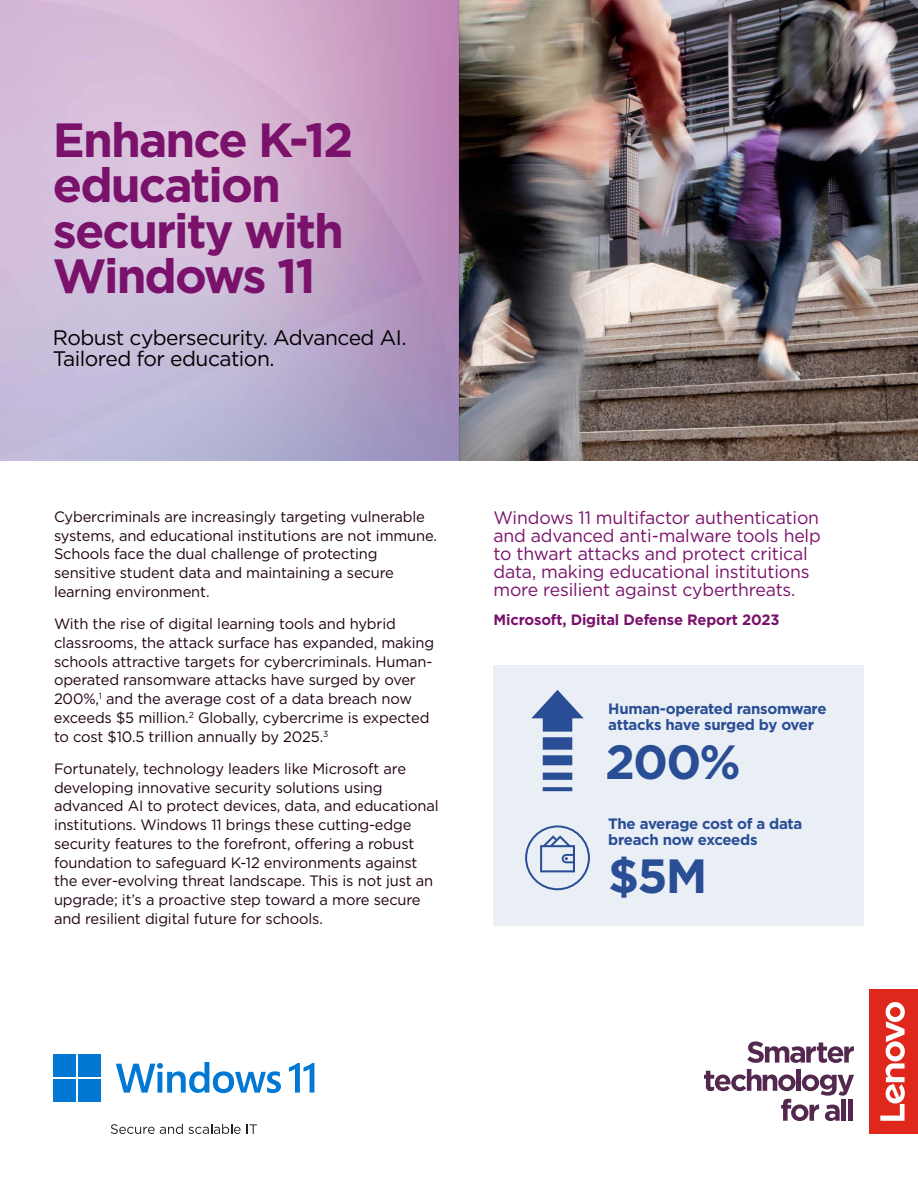
<style>
.page{position:relative;width:918px;height:1188px;background:#fff}
.page>*{position:absolute;margin:0;border:0;box-sizing:border-box;transform-origin:0 0}
.t1{font:700 48px/45.6px "Gotham";letter-spacing:-.04em;color:#7a126b}
.t2{font:700 48px "Gotham";color:#294e95}
.t3{font:21px/21px "Gotham";letter-spacing:-.025em;color:#000}
.t4{font:18px/18px "Gotham";letter-spacing:-.01em;color:#7a126b}
.t5{font:15px/18.8px "Gotham";letter-spacing:-.01em;color:#1e0013}
.t6{font:700 15px/16.5px "Gotham";letter-spacing:-.02em;color:#294e95}
.t7{font:700 15px "Gotham";letter-spacing:-.01em;color:#7a126b}
</style>
<div class="page">
<img style="left:459px;top:0;width:459px;height:460px">
<div style="left:494px;top:665px;width:370px;height:261px;background:#eaeef5"></div>
<svg style="left:531px;top:690px;width:53px;height:101px"></svg>
<svg style="left:525px;top:825px;width:65px;height:65px"></svg>
<svg style="left:747px;top:1041px;width:107px;height:22px"></svg>
<svg style="left:704px;top:1069px;width:150px;height:52px"></svg>
<hr style="left:842px;top:1099px;width:4px;height:22px;background:#53284f">
<hr style="left:848px;top:1099px;width:4px;height:22px;background:#53284f">
<div style="left:869px;top:989px;width:49px;height:145px;background:#df271c"></div>
<svg style="left:880px;top:1002px;width:25px;height:119px"></svg>
<div style="left:53px;top:1054px;width:23px;height:23px;background:#0078d4"></div>
<div style="left:78px;top:1054px;width:23px;height:23px;background:#0078d4"></div>
<div style="left:53px;top:1079px;width:23px;height:23px;background:#0078d4"></div>
<div style="left:78px;top:1079px;width:23px;height:23px;background:#0078d4"></div>
<svg style="left:116px;top:1062px;width:165px;height:31px"></svg>
<svg style="left:289px;top:1063px;width:25px;height:30px"></svg>
<svg style="left:111px;top:1124px;width:130px;height:10px"></svg>
<svg style="left:247px;top:1124px;width:10px;height:10px"></svg>
<h1 class="t1" style="left:53px;top:117px;width:302px">Enhance K-12 education security with<br>Windows 11</h1>
<h2 class="t3" style="left:53px;top:326px;width:355px">Robust cybersecurity. Advanced AI.<br>Tailored for education.</h2>
<p class="t5" style="left:54px;top:507px;width:385px">Cybercriminals are increasingly targeting vulnerable systems, and educational institutions are not immune.<br>Schools face the dual challenge of protecting sensitive student data and maintaining a secure learning environment.</p>
<p class="t5" style="left:54px;top:614px;width:382px">With the rise of digital learning tools and hybrid classrooms, the attack surface has expanded, making schools attractive targets for cybercriminals. Human&shy;operated ransomware attacks have surged by over 200%,<sup>1</sup> and the average cost of a data breach now exceeds $5 million.<sup>2</sup> Globally, cybercrime is expected to cost $10.5 trillion annually by 2025.<sup>3</sup></p>
<p class="t5" style="left:54px;top:759px;width:386px">Fortunately, technology leaders like Microsoft are developing innovative security solutions using advanced AI to protect devices, data, and educational institutions. Windows 11 brings these cutting-edge security features to the forefront, offering a robust foundation to safeguard K-12 environments against the ever-evolving threat landscape. This is not just an upgrade; it’s a proactive step toward a more secure and resilient digital future for schools.</p>
<p class="t4" style="left:494px;top:508px;width:329px">Windows 11 multifactor authentication and advanced anti-malware tools help to thwart attacks and protect critical data, making educational institutions more resilient against cyberthreats.</p>
<p class="t7" style="left:494px;top:610px;width:288px">Microsoft, Digital Defense Report 2023</p>
<p class="t6" style="left:608px;top:700px;width:220px">Human-operated ransomware attacks have surged by over</p>
<h1 class="t2" style="left:605px;top:730px;width:137px">200%</h1>
<p class="t6" style="left:608px;top:815px;width:196px">The average cost of a data breach now exceeds</p>
<h1 class="t2" style="left:608px;top:844px;width:101px">$5M</h1>
</div>
